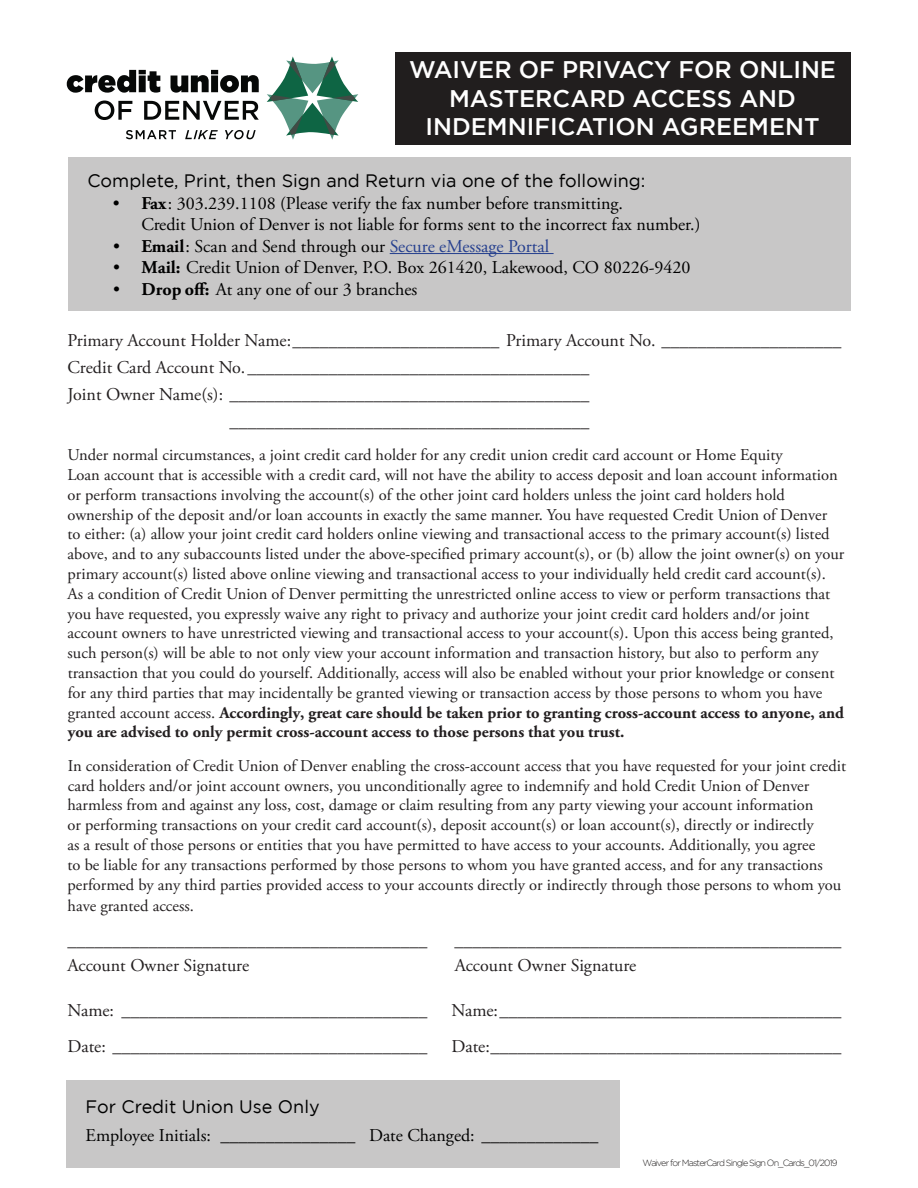
<style>
.page{position:relative;width:918px;height:1188px;background:#fff}
.page>*{position:absolute;margin:0;border:0;box-sizing:border-box;transform-origin:0 0}
.t1{font:500 24px/28.8px "Gotham";color:#fff;text-align:center}
.t2{font:18px "Adobe Garamond Pro";color:#231f20}
.t3{font:18px/21.6px "Adobe Garamond Pro";color:#000}
.t4{font:italic 700 18px "Adobe Garamond Pro";color:#231f20}
.t5{font:18px "Gotham";color:#000}
.t6{font:16.5px/19.8px "Adobe Garamond Pro";color:#231f20}
.t7{font:300 9px "Gotham";letter-spacing:-.1em;color:#211e1e}
.s1{font-weight:700}
.s2{color:#253f8e}
</style>
<div class="page">
<div style="left:68px;top:158px;width:782px;height:153px;background:#c8c7c7"></div>
<hr style="left:390px;top:253px;width:164px;height:1px;background:#253f8e">
<div style="left:66px;top:1081px;width:554px;height:87px;background:#c8c7c7"></div>
<div style="left:395px;top:52px;width:455px;height:92px;background:#211e1e"></div>
<svg style="left:67px;top:70px;width:93px;height:23px"></svg>
<svg style="left:171px;top:70px;width:88px;height:23px"></svg>
<svg style="left:95px;top:101px;width:37px;height:19px"></svg>
<svg style="left:144px;top:101px;width:115px;height:19px"></svg>
<svg style="left:126px;top:130px;width:50px;height:9px"></svg>
<svg style="left:185px;top:130px;width:33px;height:9px"></svg>
<svg style="left:225px;top:130px;width:31px;height:9px"></svg>
<svg style="left:267px;top:56px;width:91px;height:84px"></svg>
<h1 class="t1" style="left:409px;top:54px;width:429px">WAIVER OF PRIVACY FOR ONLINE<br>MASTERCARD ACCESS AND<br>INDEMNIFICATION AGREEMENT</h1>
<p class="t5" style="left:87px;top:171px;width:559px">Complete, Print, then Sign and Return via one of the following:</p>
<p class="t3" style="left:141px;top:193px;width:561px;text-indent:-28px">• <span class="s1">Fax</span>: 303.239.1108 (Please verify the fax number before transmitting.<br>Credit Union of Denver is not liable for forms sent to the incorrect fax number.)</p>
<p class="t3" style="left:113px;top:236px;width:438px">• <span class="s1">Email</span>: Scan and Send through our <span class="s2">Secure eMessage Portal</span></p>
<p class="t3" style="left:113px;top:257px;width:579px">• <span class="s1">Mail:</span> Credit Union of Denver, P.O. Box 261420, Lakewood, CO 80226-9420</p>
<p class="t3" style="left:113px;top:279px;width:306px">• <span class="s1">Drop off:</span> At any one of our 3 branches</p>
<p class="t2" style="left:68px;top:329px;width:775px">Primary Account Holder Name: _______________________ Primary Account No. ____________________</p>
<p class="t2" style="left:68px;top:356px;width:523px">Credit Card Account No. ______________________________________</p>
<p class="t2" style="left:68px;top:383px;width:523px">Joint Owner Name(s): ________________________________________</p>
<p class="t2" style="left:230px;top:410px;width:361px">________________________________________</p>
<p class="t6" style="left:68px;top:446px;width:778px">Under normal circumstances, a joint credit card holder for any credit union credit card account or Home Equity<br>Loan account that is accessible with a credit card, will not have the ability to access deposit and loan account information or perform transactions involving the account(s) of the other joint card holders unless the joint card holders hold ownership of the deposit and/or loan accounts in exactly the same manner. You have requested Credit Union of Denver to either: (a) allow your joint credit card holders online viewing and transactional access to the primary account(s) listed above, and to any subaccounts listed under the above-specified primary account(s), or (b) allow the joint owner(s) on your primary account(s) listed above online viewing and transactional access to your individually held credit card account(s).<br>As a condition of Credit Union of Denver permitting the unrestricted online access to view or perform transactions that you have requested, you expressly waive any right to privacy and authorize your joint credit card holders and/or joint account owners to have unrestricted viewing and transactional access to your account(s). Upon this access being granted, such person(s) will be able to not only view your account information and transaction history, but also to perform any transaction that you could do yourself. Additionally, access will also be enabled without your prior knowledge or consent for any third parties that may incidentally be granted viewing or transaction access by those persons to whom you have granted account access. <span class="s1">Accordingly, great care should be taken prior to granting cross-account access to anyone, and you are advised to only permit cross-account access to those persons that you trust.</span></p>
<p class="t6" style="left:68px;top:756px;width:780px">In consideration of Credit Union of Denver enabling the cross-account access that you have requested for your joint credit card holders and/or joint account owners, you unconditionally agree to indemnify and hold Credit Union of Denver harmless from and against any loss, cost, damage or claim resulting from any party viewing your account information<br>or performing transactions on your credit card account(s), deposit account(s) or loan account(s), directly or indirectly<br>as a result of those persons or entities that you have permitted to have access to your accounts. Additionally, you agree<br>to be liable for any transactions performed by those persons to whom you have granted access, and for any transactions performed by any third parties provided access to your accounts directly or indirectly through those persons to whom you</p>
<p class="t6" style="left:68px;top:897px;width:128px">have granted access.</p>
<p class="t4" style="left:68px;top:930px;width:361px">________________________________________</p>
<p class="t4" style="left:454px;top:930px;width:388px">___________________________________________</p>
<p class="t2" style="left:68px;top:954px;width:183px">Account Owner Signature</p>
<p class="t2" style="left:455px;top:954px;width:183px">Account Owner Signature</p>
<p class="t2" style="left:68px;top:1000px;width:361px">Name: __________________________________</p>
<p class="t2" style="left:451px;top:1000px;width:392px">Name: ______________________________________</p>
<p class="t2" style="left:68px;top:1035px;width:361px">Date: ___________________________________</p>
<p class="t2" style="left:451px;top:1035px;width:392px">Date: _______________________________________</p>
<p class="t5" style="left:86px;top:1097px;width:236px">For Credit Union Use Only</p>
<p class="t3" style="left:86px;top:1125px;width:514px">Employee Initials: _______________ Date Changed: _____________</p>
<p class="t7" style="left:642px;top:1158px;width:197px">Waiver for MasterCard Single Sign On_Cards_01/2019</p>
</div>
